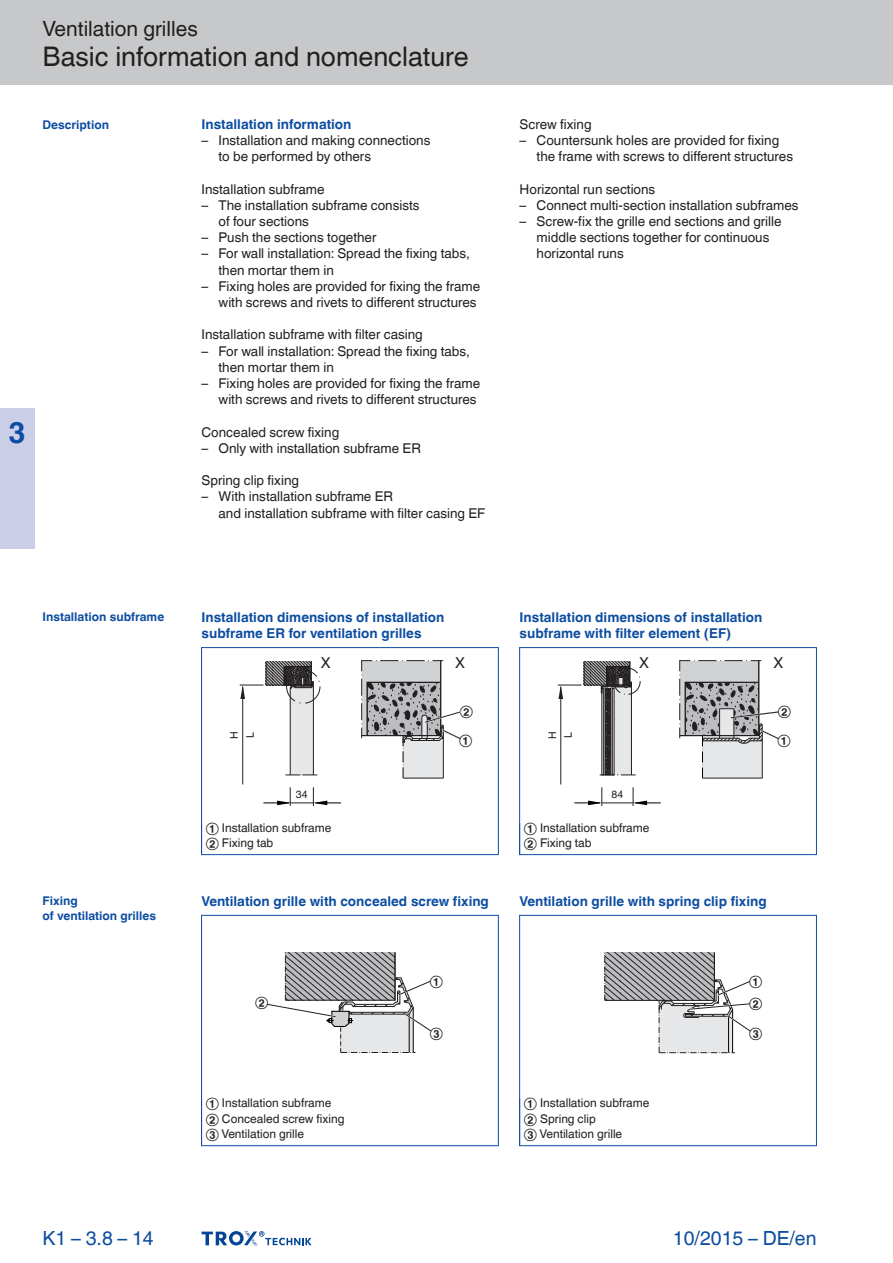
<style>
.page{position:relative;width:893px;height:1263px;background:#fff}
.page>*{position:absolute;margin:0;border:0;box-sizing:border-box;transform-origin:0 0}
.Register-Tab-Ziffern{font:700 30px "TROX Helvetica";color:#0d4da1}
.Navigation_2{font:27px "TROX Helvetica";color:#231f20}
.Navigation_1{font:21px "TROX Helvetica";color:#231f20}
.date{font:19.5px "TROX Helvetica";color:#0d4da1}
.pagina_li-re{font:19.5px "TROX Helvetica";color:#0d4da1}
.Update_OIDs{font:15px "TROX Helvetica";color:#231f20}
.descr_txt_section_li{font:13.5px/16.2px "TROX Helvetica";color:#231f20}
.Standard_oben_links{font:700 13.5px/16.2px "TROX Helvetica";color:#0d4da1}
.descr_txt_section_pa{font:13.5px "TROX Helvetica";color:#231f20}
.descr_txt_section_ti{font:700 13.5px "TROX Helvetica";color:#0d4da1}
._30_graphic_index{font:12px "TROX Helvetica";color:#231f20}
.marg_title_blue{font:700 12px "TROX Helvetica";color:#0d4da1}
.Update_OIDs-2{font:12px "TROX Helvetica";color:#1b1b19}
.Update_OIDs-3{font:10.5px/15.9px "TROX Helvetica";color:#231f20}
</style>
<div class="page">
<div style="left:0;top:0;width:893px;height:85px;background:#c7c8ca"></div>
<div style="left:0;top:408px;width:34px;height:141px;background:#cacee7"></div>
<svg style="left:202px;top:1231px;width:110px;height:15px"></svg>
<div style="left:286px;top:669px;width:34px;height:35px;border:1px dashed #231f20;border-radius:50%"></div>
<hr style="left:403px;top:778px;width:40px;height:1px;background:#231f20">
<hr style="left:242px;top:687px;width:1px;height:97px;background:#231f20">
<svg style="left:263px;top:787px;width:78px;height:19px"></svg>
<svg style="left:361px;top:660px;width:100px;height:118px"></svg>
<svg style="left:240px;top:661px;width:77px;height:114px"></svg>
<div style="left:613px;top:667px;width:28px;height:28px;border:1px dashed #231f20;border-radius:50%"></div>
<hr style="left:702px;top:778px;width:60px;height:1px;background:#231f20">
<hr style="left:602px;top:803px;width:31px;height:1px;background:#231f20">
<hr style="left:560px;top:687px;width:1px;height:97px;background:#231f20">
<svg style="left:558px;top:661px;width:78px;height:114px"></svg>
<svg style="left:633px;top:787px;width:28px;height:19px"></svg>
<svg style="left:574px;top:787px;width:28px;height:19px"></svg>
<svg style="left:679px;top:660px;width:100px;height:118px"></svg>
<hr style="left:201px;top:647px;width:1px;height:208px;background:#0d4da1">
<hr style="left:498px;top:647px;width:1px;height:208px;background:#0d4da1">
<hr style="left:201px;top:647px;width:297px;height:1px;background:#0d4da1">
<hr style="left:201px;top:854px;width:297px;height:1px;background:#0d4da1">
<hr style="left:519px;top:647px;width:1px;height:208px;background:#0d4da1">
<hr style="left:816px;top:647px;width:1px;height:208px;background:#0d4da1">
<hr style="left:519px;top:647px;width:297px;height:1px;background:#0d4da1">
<hr style="left:519px;top:854px;width:297px;height:1px;background:#0d4da1">
<svg style="left:266px;top:952px;width:166px;height:101px"></svg>
<svg style="left:605px;top:952px;width:108px;height:48px;background:#9a9a9c"></svg>
<hr style="left:714px;top:952px;width:1px;height:48px;background:#231f20">
<hr style="left:605px;top:1000px;width:109px;height:1px;background:#231f20">
<svg style="left:604px;top:952px;width:1px;height:48px"></svg>
<svg style="left:659px;top:979px;width:92px;height:74px"></svg>
<hr style="left:201px;top:915px;width:1px;height:231px;background:#0d4da1">
<hr style="left:498px;top:915px;width:1px;height:231px;background:#0d4da1">
<hr style="left:201px;top:915px;width:297px;height:1px;background:#0d4da1">
<hr style="left:201px;top:1145px;width:297px;height:1px;background:#0d4da1">
<hr style="left:519px;top:915px;width:1px;height:231px;background:#0d4da1">
<hr style="left:816px;top:915px;width:1px;height:231px;background:#0d4da1">
<hr style="left:519px;top:915px;width:297px;height:1px;background:#0d4da1">
<hr style="left:519px;top:1145px;width:297px;height:1px;background:#0d4da1">
<p class="Navigation_1" style="left:43px;top:17px;width:157px">Ventilation grilles</p>
<p class="Navigation_2" style="left:43px;top:41px;width:428px">Basic information and nomenclature</p>
<p class="marg_title_blue" style="left:43px;top:117px;width:68px">Description</p>
<p class="Register-Tab-Ziffern" style="left:8px;top:415px;width:19px">3</p>
<p class="descr_txt_section_ti" style="left:202px;top:116px;width:151px">Installation information</p>
<p class="descr_txt_section_li" style="left:202px;top:132px;width:230px">– Installation and making connections</p>
<p class="descr_txt_section_li" style="left:219px;top:148px;width:154px">to be performed by others</p>
<p class="descr_txt_section_pa" style="left:202px;top:181px;width:125px">Installation subframe</p>
<p class="descr_txt_section_li" style="left:202px;top:197px;width:220px">– The installation subframe consists</p>
<p class="descr_txt_section_li" style="left:219px;top:213px;width:92px">of four sections</p>
<p class="descr_txt_section_li" style="left:202px;top:229px;width:176px">– Push the sections together</p>
<p class="descr_txt_section_li" style="left:219px;top:246px;width:253px;text-indent:-17px">– For wall installation: Spread the fixing tabs, then mortar them in</p>
<p class="descr_txt_section_li" style="left:202px;top:278px;width:280px;text-align:right">– Fixing holes are provided for fixing the frame with screws and rivets to different structures</p>
<p class="descr_txt_section_pa" style="left:202px;top:327px;width:223px">Installation subframe with filter casing</p>
<p class="descr_txt_section_li" style="left:219px;top:343px;width:253px;text-indent:-17px">– For wall installation: Spread the fixing tabs, then mortar them in</p>
<p class="descr_txt_section_li" style="left:202px;top:375px;width:280px;text-align:right">– Fixing holes are provided for fixing the frame with screws and rivets to different structures</p>
<p class="descr_txt_section_pa" style="left:202px;top:424px;width:139px">Concealed screw fixing</p>
<p class="descr_txt_section_li" style="left:202px;top:440px;width:221px">– Only with installation subframe ER</p>
<p class="descr_txt_section_pa" style="left:202px;top:473px;width:99px">Spring clip fixing</p>
<p class="descr_txt_section_li" style="left:202px;top:489px;width:193px">– With installation subframe ER</p>
<p class="descr_txt_section_li" style="left:219px;top:505px;width:268px">and installation subframe with filter casing EF</p>
<p class="descr_txt_section_pa" style="left:520px;top:116px;width:73px">Screw fixing</p>
<p class="descr_txt_section_li" style="left:520px;top:132px;width:261px">– Countersunk holes are provided for fixing</p>
<p class="descr_txt_section_li" style="left:537px;top:148px;width:258px">the frame with screws to different structures</p>
<p class="descr_txt_section_pa" style="left:520px;top:181px;width:137px">Horizontal run sections</p>
<p class="descr_txt_section_li" style="left:520px;top:197px;width:280px">– Connect multi-section installation subframes</p>
<p class="descr_txt_section_li" style="left:537px;top:213px;width:247px;text-indent:-17px">– Screw-fix the grille end sections and grille middle sections together for continuous horizontal runs</p>
<p class="marg_title_blue" style="left:43px;top:610px;width:123px">Installation subframe</p>
<p class="Standard_oben_links" style="left:202px;top:609px;width:244px">Installation dimensions of installation subframe ER for ventilation grilles</p>
<p class="Standard_oben_links" style="left:520px;top:609px;width:244px">Installation dimensions of installation subframe with filter element (EF)</p>
<p class="Update_OIDs-3" style="left:226px;top:739px;width:9px;rotate:-90deg">H<br>L</p>
<p class="Update_OIDs" style="left:321px;top:654px;width:11px">X</p>
<p class="Update_OIDs" style="left:455px;top:654px;width:11px">X</p>
<p class="Update_OIDs-2" style="left:460px;top:704px;width:15px">②</p>
<p class="Update_OIDs-2" style="left:459px;top:733px;width:15px">①</p>
<p class="Update_OIDs-3" style="left:544px;top:739px;width:9px;rotate:-90deg">H<br>L</p>
<p class="Update_OIDs" style="left:639px;top:654px;width:11px">X</p>
<p class="Update_OIDs" style="left:773px;top:654px;width:11px">X</p>
<p class="Update_OIDs-2" style="left:778px;top:704px;width:15px">②</p>
<p class="Update_OIDs-2" style="left:777px;top:733px;width:15px">①</p>
<p class="Update_OIDs-3" style="left:296px;top:787px;width:13px">34</p>
<p class="Update_OIDs-3" style="left:612px;top:787px;width:13px">84</p>
<p class="_30_graphic_index" style="left:206px;top:820px;width:127px">① Installation subframe</p>
<p class="_30_graphic_index" style="left:206px;top:836px;width:69px">② Fixing tab</p>
<p class="_30_graphic_index" style="left:524px;top:820px;width:127px">① Installation subframe</p>
<p class="_30_graphic_index" style="left:524px;top:836px;width:69px">② Fixing tab</p>
<p class="marg_title_blue" style="left:43px;top:894px;width:37px">Fixing</p>
<p class="marg_title_blue" style="left:43px;top:909px;width:115px">of ventilation grilles</p>
<p class="Standard_oben_links" style="left:202px;top:893px;width:289px">Ventilation grille with concealed screw fixing</p>
<p class="Standard_oben_links" style="left:520px;top:893px;width:249px">Ventilation grille with spring clip fixing</p>
<p class="Update_OIDs-2" style="left:255px;top:995px;width:15px">②</p>
<p class="Update_OIDs-2" style="left:430px;top:973px;width:15px">①</p>
<p class="Update_OIDs-2" style="left:430px;top:1025px;width:15px">③</p>
<p class="Update_OIDs-2" style="left:749px;top:974px;width:15px">①</p>
<p class="Update_OIDs-2" style="left:749px;top:1025px;width:15px">③</p>
<p class="Update_OIDs-2" style="left:749px;top:996px;width:15px">②</p>
<p class="_30_graphic_index" style="left:206px;top:1096px;width:127px">① Installation subframe</p>
<p class="_30_graphic_index" style="left:206px;top:1111px;width:140px">② Concealed screw fixing</p>
<p class="_30_graphic_index" style="left:206px;top:1127px;width:100px">③ Ventilation grille</p>
<p class="_30_graphic_index" style="left:524px;top:1096px;width:127px">① Installation subframe</p>
<p class="_30_graphic_index" style="left:524px;top:1111px;width:73px">② Spring clip</p>
<p class="_30_graphic_index" style="left:524px;top:1127px;width:100px">③ Ventilation grille</p>
<p class="pagina_li-re" style="left:43px;top:1227px;width:113px">K1 – 3.8 – 14</p>
<p class="date" style="left:673px;top:1227px;width:145px">10/2015 – DE/en</p>
</div>
